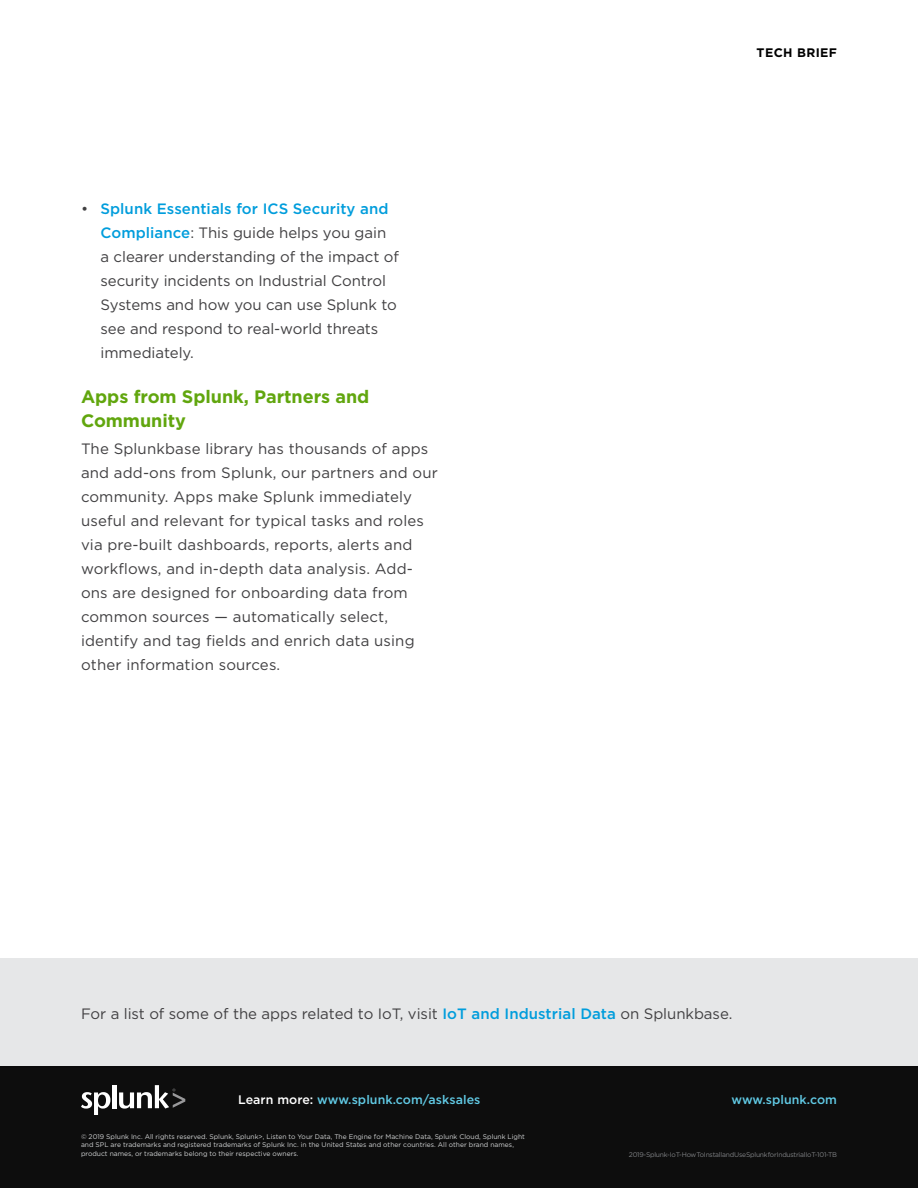
<style>
.page{position:relative;width:918px;height:1188px;background:#fff}
.page>*{position:absolute;margin:0;border:0;box-sizing:border-box;transform-origin:0 0}
.Backside_Subheads{font:700 18px/24px "Gotham";letter-spacing:-.005em;color:#61a60e}
.Backside_Body_Text{font:15px/24px "Gotham";letter-spacing:.01em;color:#414042}
.t1{font:500 12.45px "Gotham";letter-spacing:.005em;color:#61cae5}
.t2{font:700 12.3px "Gotham";letter-spacing:.03em;color:#000}
.t3{font:6.75px/8.7px "Gotham";color:#d1d3d4}
.t4{font:6.75px "Gotham";letter-spacing:-.035em;color:#808285}
.s1{font-weight:500;color:#009ddc}
.s2{color:#fff}
</style>
<div class="page">
<div style="left:0;top:958px;width:918px;height:110px;background:#e6e7e8"></div>
<div style="left:0;top:1066px;width:918px;height:122px;background:#0d0d0d"></div>
<svg style="left:81px;top:1092px;width:29px;height:22px"></svg>
<hr style="left:112px;top:1085px;width:4px;height:23px;background:#fff">
<svg style="left:119px;top:1085px;width:66px;height:24px"></svg>
<p class="Backside_Body_Text" style="left:100px;top:197px;width:300px;text-indent:-20px">• <span class="s1">Splunk Essentials for ICS Security and Compliance</span>: This guide helps you gain<br>a clearer understanding of the impact of security incidents on Industrial Control Systems and how you can use Splunk to see and respond to real-world threats immediately.</p>
<p class="Backside_Subheads" style="left:81px;top:384px;width:290px">Apps from Splunk, Partners and<br>Community</p>
<p class="Backside_Body_Text" style="left:81px;top:436px;width:358px">The Splunkbase library has thousands of apps and add-ons from Splunk, our partners and our community. Apps make Splunk immediately useful and relevant for typical tasks and roles via pre-built dashboards, reports, alerts and workflows, and in-depth data analysis. Add&shy;ons are designed for onboarding data from common sources — automatically select, identify and tag fields and enrich data using other information sources.</p>
<p class="t2" style="left:757px;top:44px;width:82px">TECH BRIEF</p>
<p class="Backside_Body_Text" style="left:81px;top:1001px;width:653px">For a list of some of the apps related to IoT, visit <span class="s1">IoT and Industrial Data</span> on Splunkbase.</p>
<p class="t1" style="left:238px;top:1091px;width:244px"><span class="s2">Learn more:</span> www.splunk.com/asksales</p>
<p class="t1" style="left:731px;top:1091px;width:107px">www.splunk.com</p>
<p class="t3" style="left:81px;top:1132px;width:445px">© 2019 Splunk Inc. All rights reserved. Splunk, Splunk&gt;, Listen to Your Data, The Engine for Machine Data, Splunk Cloud, Splunk Light and SPL are trademarks and registered trademarks of Splunk Inc. in the United States and other countries. All other brand names, product names, or trademarks belong to their respective owners.</p>
<p class="t4" style="left:629px;top:1150px;width:210px">2019-Splunk-IoT-How To Install and Use Splunk for Industrial IoT-101-TB</p>
</div>
